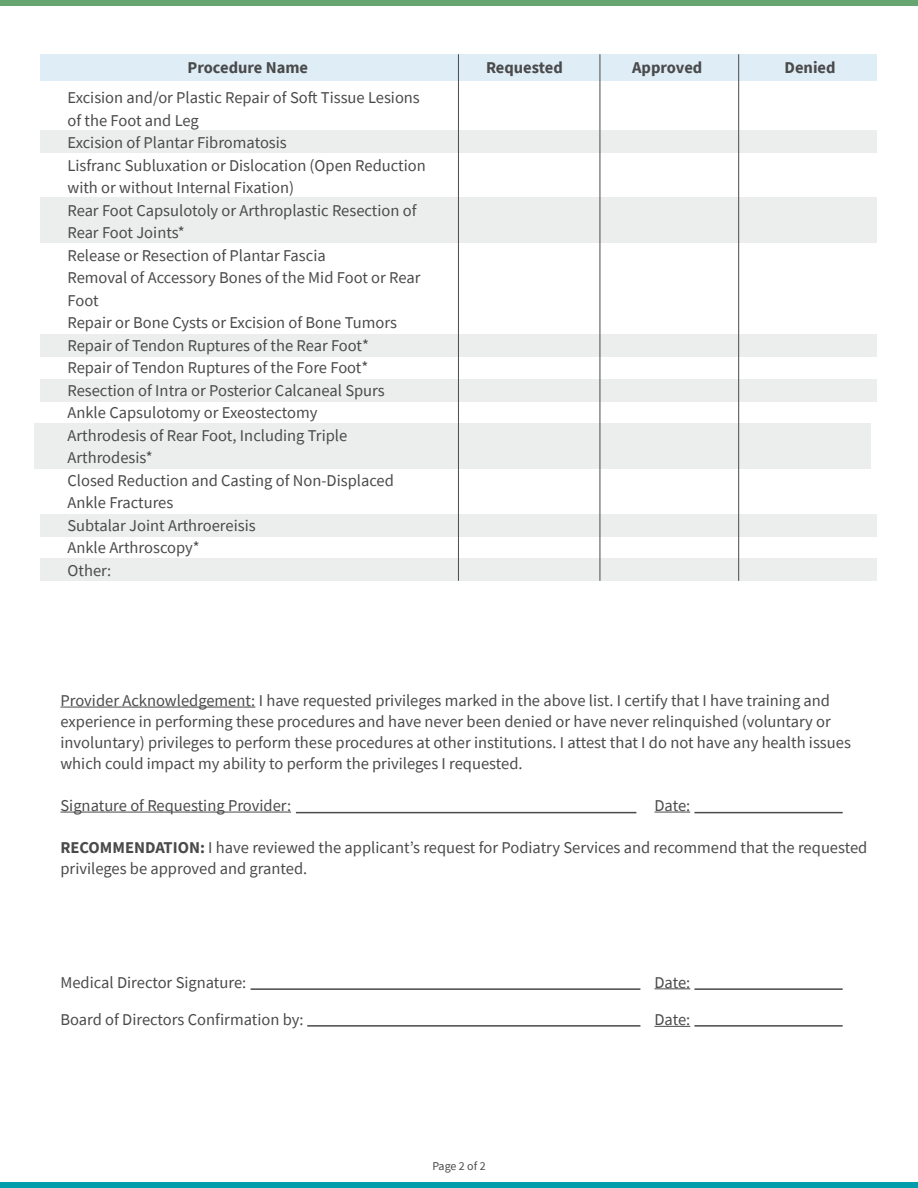
<style>
.page{position:relative;width:918px;height:1188px;background:#fff}
.page>*{position:absolute;margin:0;border:0;box-sizing:border-box;transform-origin:0 0}
.t1{font:16.5px/22.5px "Source Sans Pro";color:#4a4a4b}
.t2{font:700 16.5px "Source Sans Pro";color:#4a4a4b}
.t3{font:12px "Source Sans Pro";letter-spacing:-.005em;color:#4a4a4b}
.s1{font-weight:700}
</style>
<div class="page">
<div style="left:41px;top:198px;width:836px;height:45px;background:#eceded"></div>
<div style="left:35px;top:423px;width:836px;height:45px;background:#eceded"></div>
<div style="left:0;top:1183px;width:918px;height:5px;background:#009dab"></div>
<div style="left:0;top:0;width:918px;height:5px;background:#68a671"></div>
<div style="left:41px;top:131px;width:836px;height:22px;background:#eceded"></div>
<div style="left:41px;top:335px;width:836px;height:22px;background:#eceded"></div>
<div style="left:41px;top:379px;width:836px;height:23px;background:#eceded"></div>
<div style="left:41px;top:514px;width:836px;height:23px;background:#eceded"></div>
<div style="left:41px;top:558px;width:836px;height:23px;background:#eceded"></div>
<div style="left:41px;top:54px;width:836px;height:27px;background:#deedf6"></div>
<hr style="left:458px;top:54px;width:1px;height:527px;background:#4a4a4b">
<hr style="left:738px;top:54px;width:1px;height:527px;background:#4a4a4b">
<hr style="left:600px;top:54px;width:1px;height:527px;background:#4a4a4b">
<hr style="left:296px;top:812px;width:340px;height:1px;background:#4a4a4b">
<hr style="left:694px;top:812px;width:149px;height:1px;background:#4a4a4b">
<hr style="left:60px;top:707px;width:195px;height:1px;background:#4a4a4b">
<hr style="left:60px;top:812px;width:231px;height:1px;background:#4a4a4b">
<hr style="left:654px;top:812px;width:36px;height:1px;background:#4a4a4b">
<hr style="left:251px;top:988px;width:389px;height:2px;background:#4a4a4b">
<hr style="left:307px;top:1025px;width:333px;height:2px;background:#4a4a4b">
<hr style="left:694px;top:988px;width:149px;height:2px;background:#4a4a4b">
<hr style="left:694px;top:1025px;width:149px;height:2px;background:#4a4a4b">
<hr style="left:654px;top:988px;width:36px;height:1px;background:#4a4a4b">
<hr style="left:654px;top:1026px;width:36px;height:1px;background:#4a4a4b">
<p class="t2" style="left:188px;top:56px;width:122px">Procedure Name</p>
<p class="t2" style="left:486px;top:56px;width:78px">Requested</p>
<p class="t2" style="left:632px;top:56px;width:72px">Approved</p>
<p class="t2" style="left:785px;top:56px;width:53px">Denied</p>
<p class="t1" style="left:67px;top:86px;width:360px">Excision and/or Plastic Repair of Soft Tissue Lesions of the Foot and Leg<br>Excision of Plantar Fibromatosis<br>Lisfranc Subluxation or Dislocation (Open Reduction with or without Internal Fixation)<br>Rear Foot Capsulotoly or Arthroplastic Resection of Rear Foot Joints*<br>Release or Resection of Plantar Fascia<br>Removal of Accessory Bones of the Mid Foot or Rear Foot<br>Repair or Bone Cysts or Excision of Bone Tumors Repair of Tendon Ruptures of the Rear Foot*<br>Repair of Tendon Ruptures of the Fore Foot* Resection of Intra or Posterior Calcaneal Spurs Ankle Capsulotomy or Exeostectomy<br>Arthrodesis of Rear Foot, Including Triple Arthrodesis*<br>Closed Reduction and Casting of Non-Displaced Ankle Fractures<br>Subtalar Joint Arthroereisis<br>Ankle Arthroscopy*<br>Other:</p>
<p class="t1" style="left:60px;top:690px;width:792px;line-height:21px">Provider Acknowledgement: I have requested privileges marked in the above list. I certify that I have training and experience in performing these procedures and have never been denied or have never relinquished (voluntary or involuntary) privileges to perform these procedures at other institutions. I attest that I do not have any health issues which could impact my ability to perform the privileges I requested.</p>
<p class="t1" style="left:60px;top:794px;width:232px">Signature of Requesting Provider:</p>
<p class="t1" style="left:654px;top:794px;width:37px">Date:</p>
<p class="t1" style="left:60px;top:837px;width:808px;line-height:21px"><span class="s1">RECOMMENDATION:</span> I have reviewed the applicant’s request for Podiatry Services and recommend that the requested privileges be approved and granted.</p>
<p class="t1" style="left:60px;top:971px;width:187px">Medical Director Signature:</p>
<p class="t1" style="left:655px;top:971px;width:37px">Date:</p>
<p class="t1" style="left:60px;top:1008px;width:245px">Board of Directors Confirmation by:</p>
<p class="t1" style="left:654px;top:1008px;width:37px">Date:</p>
<p class="t3" style="left:432px;top:1158px;width:55px">Page 2 of 2</p>
</div>
